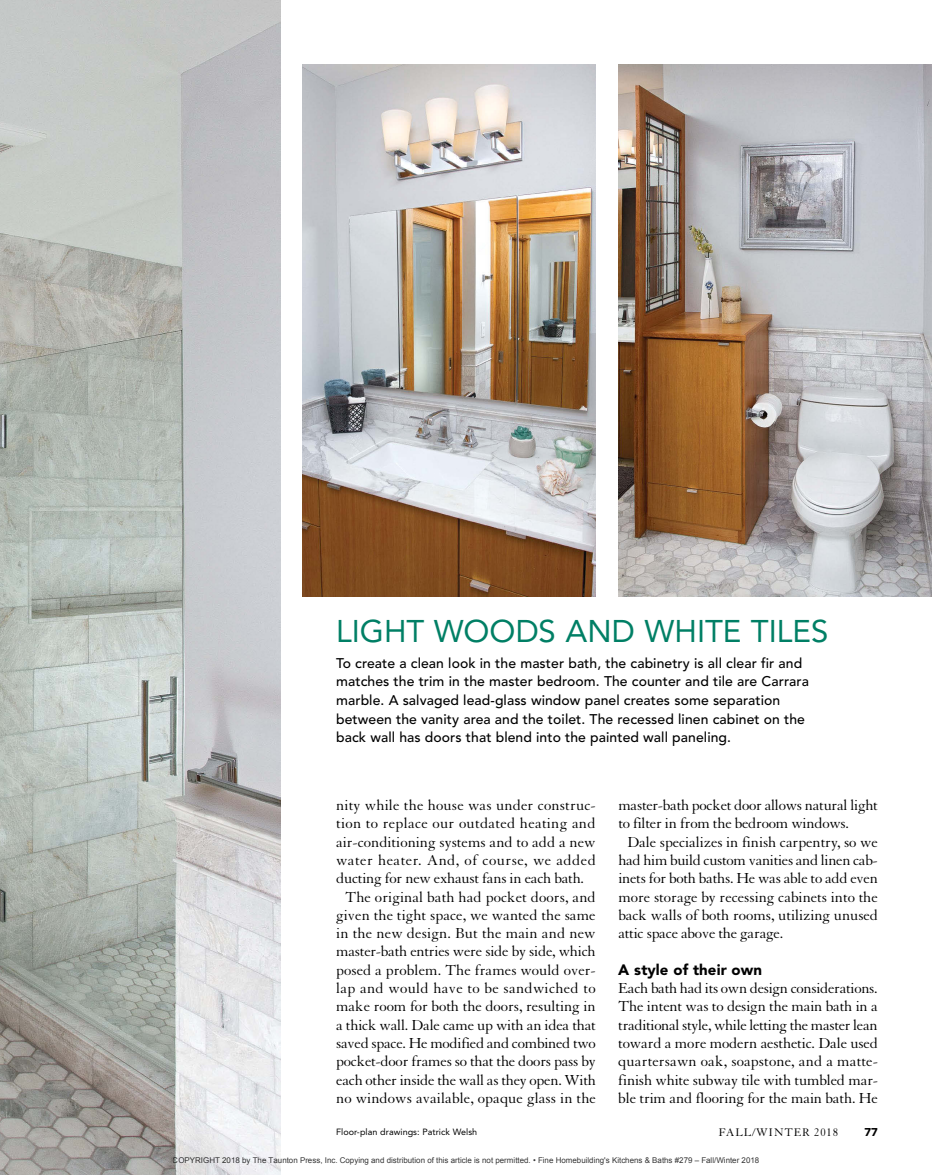
<style>
.page{position:relative;width:932px;height:1175px;background:#fff}
.page>*{position:absolute;margin:0;border:0;box-sizing:border-box;transform-origin:0 0}
.t1{font:31.2px "Avenir LT Std";color:#007f65}
.t2{font:15.75px/18.3px "Granjon LT Std";letter-spacing:-.005em;color:#000;text-align:justify}
.t3{font:15.75px "Granjon LT Std";letter-spacing:.015em;color:#000}
.t4{font:15.75px "Granjon LT Std";letter-spacing:.03em;color:#000}
.t5{font:15.75px "Granjon LT Std";letter-spacing:.02em;color:#000}
.t6{font:900 15px "Avenir LT Std";letter-spacing:.005em;color:#000}
.t7{font:500 13.95px/18.6px "Avenir LT Std";letter-spacing:.005em;color:#000}
.t8{font:12px "Granjon LT Std";letter-spacing:.07em;color:#000}
.t9{font:900 11.25px "Avenir LT Std";color:#000}
.t10{font:9px "Avenir LT Std";letter-spacing:.005em;color:#000}
.t11{font:7.95px "Arial";color:rgb(0 0 0/.8)}
</style>
<div class="page">
<img style="left:0;top:0;width:280px;height:1174px">
<img style="left:618px;top:64px;width:314px;height:532px">
<img style="left:302px;top:64px;width:294px;height:532px">
<p class="t1" style="left:336px;top:613px;width:494px">Light woods and white tiles</p>
<p class="t7" style="left:336px;top:654px;width:474px">To create a clean look in the master bath, the cabinetry is all clear fir and matches the trim in the master bedroom. The counter and tile are Carrara marble. A salvaged lead-glass window panel creates some separation between the vanity area and the toilet. The recessed linen cabinet on the back wall has doors that blend into the painted wall paneling.</p>
<p class="t2" style="left:336px;top:796px;width:261px">nity while the house was under construc-</p>
<p class="t3" style="left:336px;top:815px;width:261px">tion to replace our outdated heating and</p>
<p class="t2" style="left:336px;top:833px;width:261px">air-conditioning systems and to add a new</p>
<p class="t4" style="left:336px;top:851px;width:261px">water heater. And, of course, we added</p>
<p class="t2" style="left:336px;top:869px;width:249px">ducting for new exhaust fans in each bath.</p>
<p class="t2" style="left:345px;top:887px;width:252px">The original bath had pocket doors, and</p>
<p class="t2" style="left:336px;top:906px;width:261px">given the tight space, we wanted the same</p>
<p class="t2" style="left:336px;top:924px;width:261px">in the new design. But the main and new</p>
<p class="t2" style="left:336px;top:942px;width:261px">master-bath entries were side by side, which</p>
<p class="t2" style="left:336px;top:961px;width:261px">posed a problem. The frames would over-</p>
<p class="t5" style="left:336px;top:979px;width:261px">lap and would have to be sandwiched to</p>
<p class="t2" style="left:336px;top:997px;width:261px">make room for both the doors, resulting in</p>
<p class="t2" style="left:336px;top:1016px;width:261px">a thick wall. Dale came up with an idea that</p>
<p class="t2" style="left:336px;top:1034px;width:261px">saved space. He modified and combined two</p>
<p class="t2" style="left:336px;top:1052px;width:261px">pocket-door frames so that the doors pass by</p>
<p class="t2" style="left:336px;top:1070px;width:261px">each other inside the wall as they open. With</p>
<p class="t2" style="left:336px;top:1089px;width:261px">no windows available, opaque glass in the</p>
<p class="t2" style="left:618px;top:796px;width:261px">master-bath pocket door allows natural light</p>
<p class="t2" style="left:618px;top:814px;width:232px">to filter in from the bedroom windows.</p>
<p class="t2" style="left:627px;top:833px;width:252px">Dale specializes in finish carpentry, so we</p>
<p class="t2" style="left:618px;top:851px;width:261px">had him build custom vanities and linen cab-</p>
<p class="t2" style="left:618px;top:869px;width:261px">inets for both baths. He was able to add even</p>
<p class="t2" style="left:618px;top:888px;width:261px">more storage by recessing cabinets into the</p>
<p class="t2" style="left:618px;top:906px;width:261px">back walls of both rooms, utilizing unused</p>
<p class="t2" style="left:618px;top:924px;width:166px">attic space above the garage.</p>
<p class="t6" style="left:618px;top:960px;width:145px">A style of their own</p>
<p class="t2" style="left:618px;top:979px;width:261px">Each bath had its own design considerations.<br>The intent was to design the main bath in a traditional style, while letting the master lean toward a more modern aesthetic. Dale used quartersawn oak, soapstone, and a matte&shy;finish white subway tile with tumbled mar&shy;ble trim and flooring for the main bath. He</p>
<p class="t10" style="left:336px;top:1126px;width:142px">Floor-plan drawings: Patrick Welsh</p>
<p class="t8" style="left:718px;top:1126px;width:121px">Fall/winter 2018</p>
<p class="t9" style="left:864px;top:1125px;width:15px">77</p>
<p class="t11" style="left:173px;top:1154px;width:588px">COPYRIGHT 2018 by The Taunton Press, Inc. Copying and distribution of this article is not permitted. • Fine Homebuilding's Kitchens &amp; Baths #279 – Fall/Winter 2018</p>
</div>
